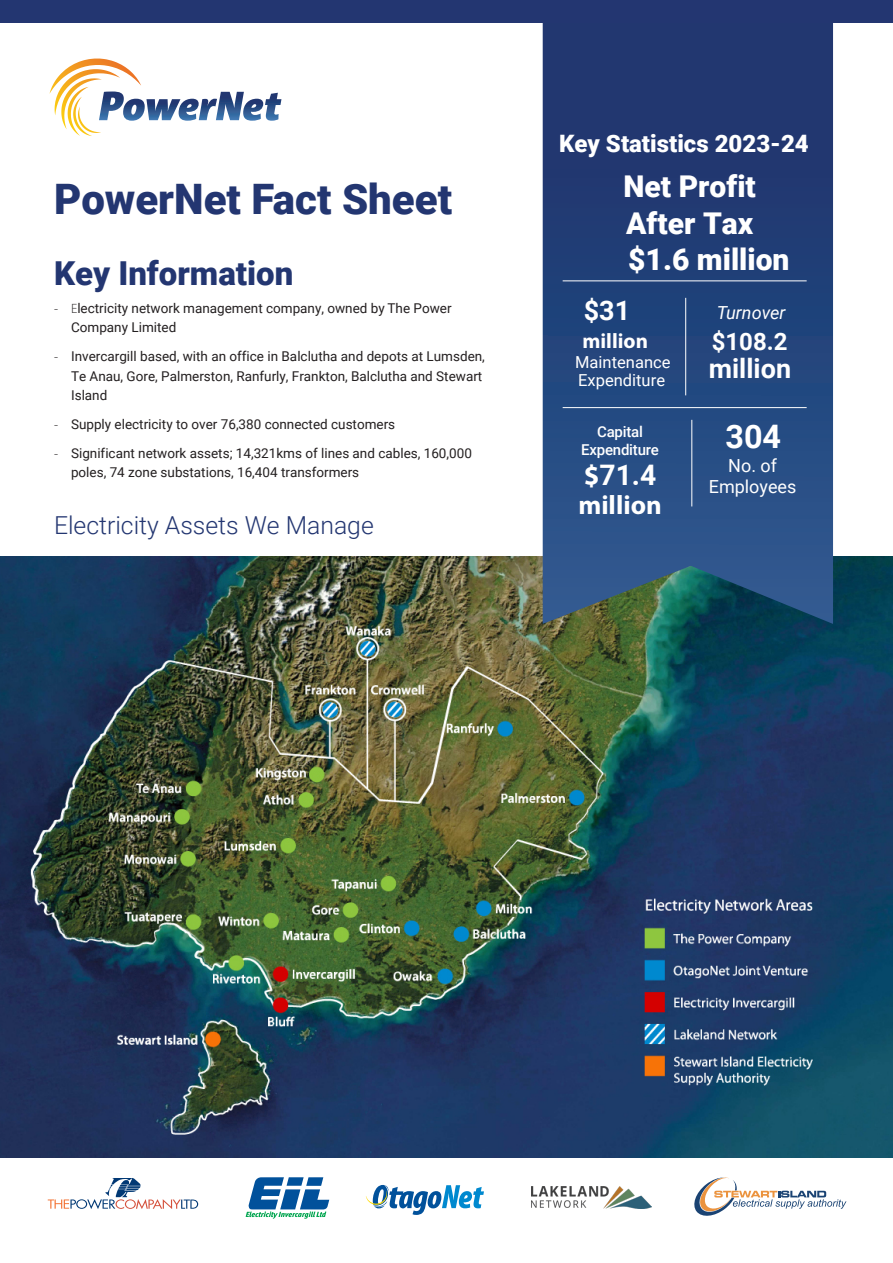
<style>
.page{position:relative;width:893px;height:1263px;background:#fff}
.page>*{position:absolute;margin:0;border:0;box-sizing:border-box;transform-origin:0 0}
.t1{font:900 42px "Roboto";color:#233671}
.t2{font:900 33px "Roboto";color:#233671}
.t3{font:700 32.4px "Roboto";color:#fff}
.t4{font:900 30px/36.5px "Roboto";color:#fff}
.t5{font:700 28.35px "Roboto";color:#fff}
.t6{font:700 27px "Roboto";color:#fff}
.t7{font:700 26.7px "Myriad Pro";color:#fff}
.t8{font:300 24.75px "Roboto";color:#233671}
.t9{font:900 24px "Roboto";color:#fff}
.t10{font:700 24px "Roboto";color:#fff}
.t11{font:700 21px "Myriad Pro";color:#fff}
.t12{font:18px/21.6px "Roboto";color:#fff;text-align:center}
.t13{font:italic 18px "Roboto";color:#fff}
.t14{font:16.5px/17.7px "Roboto";color:#fff}
.t15{font:500 15px/18.6px "Roboto";letter-spacing:-.015em;color:#fff;text-align:center}
.t16{font:13.5px/19.6px "Roboto";color:#231f20}
.s1{font-family:"Myriad Pro";font-weight:300}
.s2{font-family:"Myriad Pro"}
</style>
<div class="page">
<svg style="left:246px;top:1177px;width:83px;height:41px"></svg>
<img style="left:0;top:557px;width:893px;height:601px">
<svg style="left:543px;top:23px;width:290px;height:601px;background:#244479"></svg>
<svg style="left:50px;top:59px;width:231px;height:62px"></svg>
<img style="left:531px;top:1186px;width:121px;height:23px">
<svg style="left:366px;top:1185px;width:118px;height:30px"></svg>
<svg style="left:48px;top:1178px;width:150px;height:31px"></svg>
<svg style="left:694px;top:1177px;width:152px;height:39px"></svg>
<hr style="left:685px;top:298px;width:1px;height:97px;background:#fff">
<hr style="left:691px;top:420px;width:1px;height:86px;background:#fff">
<hr style="left:563px;top:280px;width:244px;height:1px;background:#fff">
<hr style="left:563px;top:407px;width:244px;height:1px;background:#fff">
<div style="left:0;top:0;width:893px;height:23px;background:#233671"></div>
<p class="t1" style="left:54px;top:170px;width:400px">PowerNet Fact Sheet</p>
<p class="t2" style="left:54px;top:250px;width:241px">Key Information</p>
<p class="t16" style="left:71px;top:298px;width:382px;text-indent:-17px"><span class="s1">- E</span>lectricity network management company, owned by The Power<br>Company Limited</p>
<p class="t16" style="left:71px;top:345px;width:415px;text-indent:-17px"><span class="s1">-</span> Invercargill based, with an office in Balclutha and depots at Lumsden,<br>Te Anau, Gore, Palmerston, Ranfurly, Frankton, Balclutha and Stewart<br>Island</p>
<p class="t16" style="left:54px;top:414px;width:343px"><span class="s1">-</span> Supply electricity to over 76,380 connected customers</p>
<p class="t16" style="left:71px;top:442px;width:402px;text-indent:-17px"><span class="s1">-</span> Significant network assets; 14,321kms of lines and cables, 160,000 poles, 74 zone substations, 16,404 transformers</p>
<p class="t8" style="left:54px;top:508px;width:321px">Electricity Assets We Manage</p>
<p class="t9" style="left:559px;top:127px;width:251px">Key Statistics 2023-24</p>
<p class="t4" style="left:624px;top:167px;width:167px">Net Profit<br>After Tax $1.6 million</p>
<p class="t6" style="left:584px;top:292px;width:48px">$31</p>
<p class="t11" style="left:582px;top:327px;width:67px">million</p>
<p class="t14" style="left:575px;top:353px;width:97px">Maintenance<br>Expenditure</p>
<p class="t15" style="left:581px;top:421px;width:79px">Capital<br>Expenditure</p>
<p class="t5" style="left:584px;top:455px;width:74px"><span class="s2">$</span>71.4</p>
<p class="t7" style="left:578px;top:487px;width:85px">million</p>
<p class="t13" style="left:717px;top:300px;width:70px">Turnover</p>
<p class="t10" style="left:712px;top:325px;width:77px">$108.2</p>
<p class="t6" style="left:709px;top:350px;width:84px">million</p>
<p class="t3" style="left:725px;top:414px;width:57px">304</p>
<p class="t12" style="left:709px;top:454px;width:89px">No. of<br>Employees</p>
</div>
